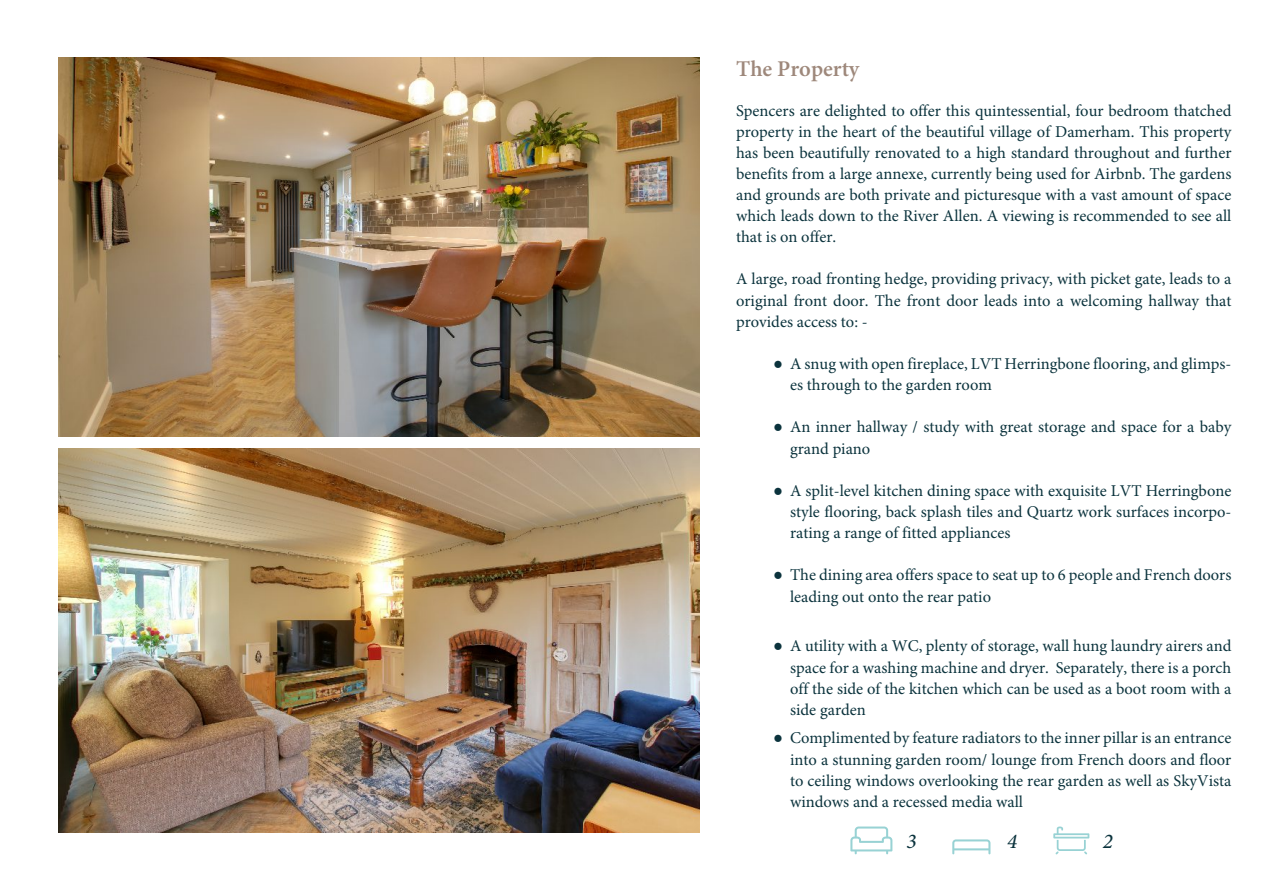
<style>
.page{position:relative;width:1263px;height:893px;background:#fff}
.page>*{position:absolute;margin:0;border:0;box-sizing:border-box;transform-origin:0 0}
.t1{font:600 22.5px "Minion Pro";color:#9e887b}
.t2{font:italic 500 21px "Minion Pro";color:#0b333d}
.t3{font:16.5px/21.1px "Minion Pro";color:#0b333d;text-align:justify}
.s1{font-family:"Times New Roman"}
</style>
<div class="page">
<img style="left:58px;top:57px;width:641px;height:380px">
<img style="left:58px;top:448px;width:641px;height:384px">
<svg style="left:1053px;top:826px;width:36px;height:28px"></svg>
<svg style="left:952px;top:839px;width:38px;height:15px"></svg>
<hr style="left:953px;top:848px;width:36px;height:2px;background:#98d2d4">
<svg style="left:850px;top:826px;width:42px;height:28px"></svg>
<h1 class="t1" style="left:736px;top:59px;width:125px">The Property</h1>
<p class="t3" style="left:736px;top:101px;width:497px">Spencers are delighted to offer this quintessential, four bedroom thatched property in the heart of the beautiful village of Damerham. This property has been beautifully renovated to a high standard throughout and further benefits from a large annexe, currently being used for Airbnb. The gardens and grounds are both private and picturesque with a vast amount of space which leads down to the River Allen. A viewing is recommended to see all that is on offer.</p>
<p class="t3" style="left:736px;top:270px;width:497px">A large, road fronting hedge, providing privacy, with picket gate, leads to a original front door. The front door leads into a welcoming hallway that provides access to: -</p>
<p class="t3" style="left:790px;top:354px;width:443px;text-indent:-17px"><span class="s1">●</span> A snug with open fireplace, LVT Herringbone flooring, and glimps&shy;es through to the garden room</p>
<p class="t3" style="left:790px;top:418px;width:443px;text-indent:-17px"><span class="s1">●</span> An inner hallway / study with great storage and space for a baby grand piano</p>
<p class="t3" style="left:790px;top:481px;width:443px;text-indent:-17px"><span class="s1">●</span> A split-level kitchen dining space with exquisite LVT Herringbone style flooring, back splash tiles and Quartz work surfaces incorpo&shy;rating a range of fitted appliances</p>
<p class="t3" style="left:790px;top:566px;width:443px;text-indent:-17px"><span class="s1">●</span> The dining area offers space to seat up to 6 people and French doors leading out onto the rear patio</p>
<p class="t3" style="left:790px;top:637px;width:443px;text-indent:-17px"><span class="s1">●</span> A utility with a WC, plenty of storage, wall hung laundry airers and space for a washing machine and dryer. Separately, there is a porch off the side of the kitchen which can be used as a boot room with a side garden</p>
<p class="t3" style="left:790px;top:729px;width:443px;text-indent:-17px"><span class="s1">●</span> Complimented by feature radiators to the inner pillar is an entrance into a stunning garden room/ lounge from French doors and floor to ceiling windows overlooking the rear garden as well as SkyVista windows and a recessed media wall</p>
<p class="t2" style="left:906px;top:833px;width:12px">3</p>
<p class="t2" style="left:1007px;top:833px;width:12px">4</p>
<p class="t2" style="left:1103px;top:833px;width:12px">2</p>
</div>
